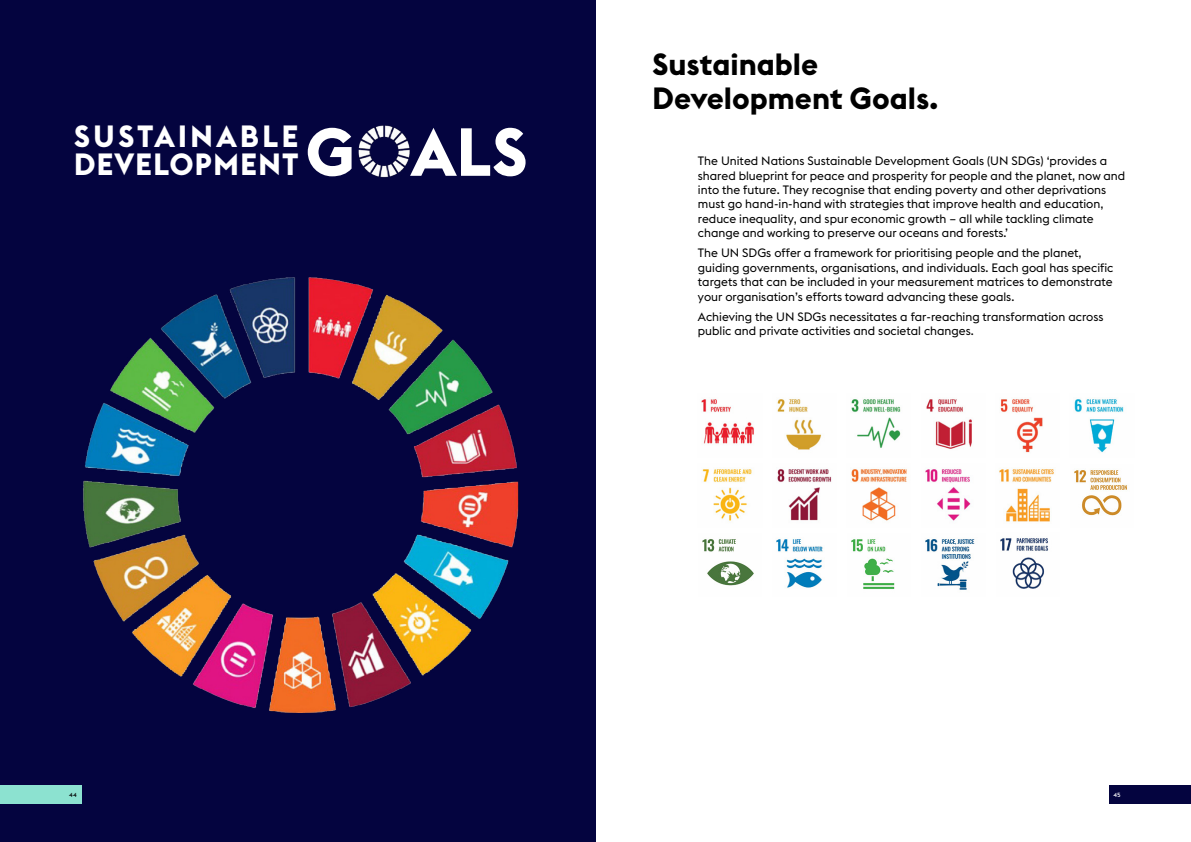
<style>
.page{position:relative;width:1191px;height:842px;background:#fff}
.page>*{position:absolute;margin:0;border:0;box-sizing:border-box;transform-origin:0 0}
.t1{font:700 66.9px "Euclid Flex B";color:#fff}
.t2{font:700 30.3px/34px "Euclid Flex B";color:#000}
.t3{font:700 30.3px/28px "Euclid Flex B";letter-spacing:.03em;color:#fff}
.t4{font:12px/14.4px "Euclid Flex";color:#000}
.t5{font:500 6px "Euclid Flex B";color:#000}
.t6{font:500 6px "Euclid Flex B";color:#fff}
</style>
<div class="page">
<div style="left:0;top:0;width:595px;height:842px;background:#04043f"></div>
<img style="left:358px;top:125px;width:52px;height:53px">
<img style="left:83px;top:277px;width:436px;height:436px">
<img style="left:701px;top:399px;width:53px;height:45px">
<img style="left:777px;top:399px;width:45px;height:51px">
<img style="left:851px;top:399px;width:50px;height:49px">
<img style="left:926px;top:399px;width:46px;height:50px">
<img style="left:1000px;top:399px;width:43px;height:54px">
<img style="left:1074px;top:399px;width:50px;height:54px">
<img style="left:702px;top:469px;width:50px;height:52px">
<img style="left:777px;top:469px;width:55px;height:52px">
<img style="left:851px;top:469px;width:56px;height:52px">
<img style="left:925px;top:469px;width:46px;height:52px">
<img style="left:999px;top:469px;width:55px;height:53px">
<img style="left:1074px;top:469px;width:54px;height:47px">
<img style="left:702px;top:539px;width:52px;height:47px">
<img style="left:776px;top:539px;width:47px;height:49px">
<img style="left:851px;top:539px;width:44px;height:50px">
<img style="left:925px;top:539px;width:50px;height:51px">
<img style="left:1000px;top:538px;width:49px;height:51px">
<div style="left:1108px;top:785px;width:83px;height:19px;background:#04043f"></div>
<div style="left:0;top:785px;width:82px;height:19px;background:#8ce2d0"></div>
<p class="t3" style="left:74px;top:123px;width:226px">SUSTAINABLE<br>DEVELOPMENT</p>
<p class="t1" style="left:305px;top:114px;width:224px">G ALS</p>
<p class="t2" style="left:652px;top:48px;width:287px">Sustainable<br>Development Goals.</p>
<p class="t4" style="left:698px;top:154px;width:429px">The United Nations Sustainable Development Goals (UN SDGs) ‘provides a shared blueprint for peace and prosperity for people and the planet, now and into the future. They recognise that ending poverty and other deprivations must go hand-in-hand with strategies that improve health and education, reduce inequality, and spur economic growth – all while tackling climate change and working to preserve our oceans and forests.’</p>
<p class="t4" style="left:698px;top:246px;width:417px">The UN SDGs offer a framework for prioritising people and the planet, guiding governments, organisations, and individuals. Each goal has specific targets that can be included in your measurement matrices to demonstrate your organisation’s efforts toward advancing these goals.</p>
<p class="t4" style="left:698px;top:309px;width:407px">Achieving the UN SDGs necessitates a far-reaching transformation across public and private activities and societal changes.</p>
<p class="t5" style="left:69px;top:791px;width:9px">44</p>
<p class="t6" style="left:1113px;top:791px;width:9px">45</p>
</div>
